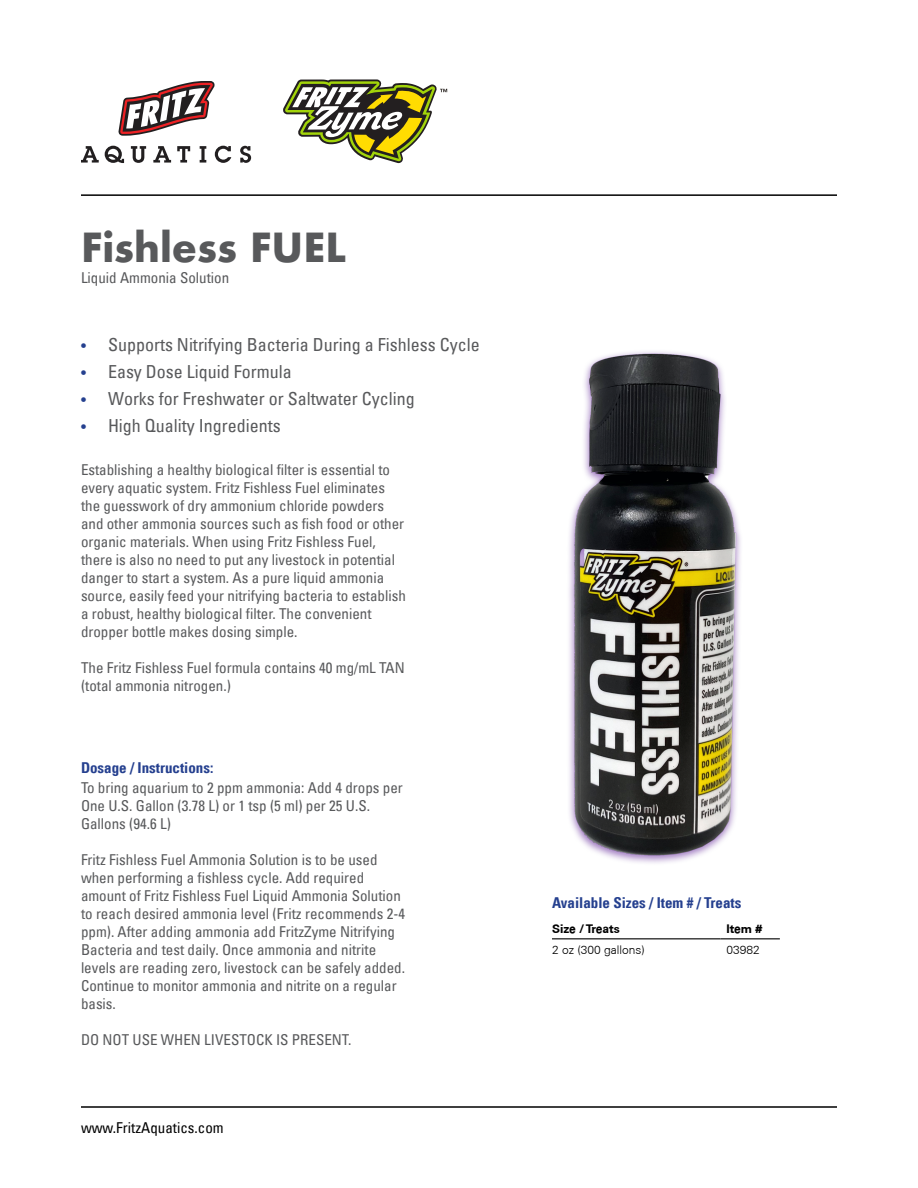
<style>
.page{position:relative;width:918px;height:1188px;background:#fff}
.page>*{position:absolute;margin:0;border:0;box-sizing:border-box;transform-origin:0 0}
.t1{font:700 39px "Futura";color:#58595b}
.t2{font:condensed 18px "Univers LT";color:#58595b}
.t3{font:condensed 15px/18px "Univers LT";color:#58595b}
.t4{font:700 condensed 15px "Univers LT";color:#25408f}
.t5{font:condensed 15px "Univers LT";color:#000}
.t6{font:300 12px "Univers CE";color:#000}
.t7{font:700 12px "Univers CE";color:#000}
.s1{font-size:15px;color:#25408f}
</style>
<div class="page">
<img style="left:569px;top:351px;width:172px;height:512px">
<hr style="left:81px;top:1106px;width:756px;height:2px;background:#000">
<hr style="left:81px;top:194px;width:756px;height:2px;background:#000">
<svg style="left:118px;top:81px;width:97px;height:55px"></svg>
<svg style="left:81px;top:146px;width:18px;height:17px"></svg>
<svg style="left:105px;top:146px;width:19px;height:17px"></svg>
<svg style="left:131px;top:146px;width:15px;height:17px"></svg>
<svg style="left:153px;top:146px;width:18px;height:17px"></svg>
<svg style="left:177px;top:146px;width:13px;height:17px"></svg>
<svg style="left:200px;top:146px;width:6px;height:17px"></svg>
<svg style="left:215px;top:146px;width:16px;height:17px"></svg>
<svg style="left:240px;top:146px;width:11px;height:17px"></svg>
<hr style="left:552px;top:938px;width:168px;height:1px;background:#000">
<hr style="left:720px;top:938px;width:60px;height:1px;background:#000">
<svg style="left:283px;top:79px;width:164px;height:84px"></svg>
<h1 class="t1" style="left:81px;top:220px;width:267px">Fishless FUEL</h1>
<p class="t3" style="left:81px;top:269px;width:150px">Liquid Ammonia Solution</p>
<p class="t2" style="left:81px;top:333px;width:400px"><span class="s1">•</span> Supports Nitrifying Bacteria During a Fishless Cycle</p>
<p class="t2" style="left:81px;top:360px;width:212px"><span class="s1">•</span> Easy Dose Liquid Formula</p>
<p class="t2" style="left:81px;top:387px;width:335px"><span class="s1">•</span> Works for Freshwater or Saltwater Cycling</p>
<p class="t2" style="left:81px;top:414px;width:201px"><span class="s1">•</span> High Quality Ingredients</p>
<p class="t3" style="left:81px;top:460px;width:326px">Establishing a healthy biological filter is essential to every aquatic system. Fritz Fishless Fuel eliminates the guesswork of dry ammonium chloride powders and other ammonia sources such as fish food or other organic materials. When using Fritz Fishless Fuel, there is also no need to put any livestock in potential danger to start a system. As a pure liquid ammonia source, easily feed your nitrifying bacteria to establish a robust, healthy biological filter. The convenient dropper bottle makes dosing simple.</p>
<p class="t3" style="left:81px;top:658px;width:325px">The Fritz Fishless Fuel formula contains 40 mg/mL TAN (total ammonia nitrogen.)</p>
<p class="t4" style="left:81px;top:758px;width:134px">Dosage / Instructions:</p>
<p class="t3" style="left:81px;top:778px;width:323px">To bring aquarium to 2 ppm ammonia: Add 4 drops per<br>One U.S. Gallon (3.78 L) or 1 tsp (5 ml) per 25 U.S.<br>Gallons (94.6 L)</p>
<p class="t3" style="left:81px;top:850px;width:326px">Fritz Fishless Fuel Ammonia Solution is to be used when performing a fishless cycle. Add required amount of Fritz Fishless Fuel Liquid Ammonia Solution to reach desired ammonia level (Fritz recommends 2-4 ppm). After adding ammonia add FritzZyme Nitrifying Bacteria and test daily. Once ammonia and nitrite levels are reading zero, livestock can be safely added.<br>Continue to monitor ammonia and nitrite on a regular basis.</p>
<p class="t3" style="left:81px;top:1030px;width:272px">DO NOT USE WHEN LIVESTOCK IS PRESENT.</p>
<p class="t5" style="left:81px;top:1118px;width:144px">www.FritzAquatics.com</p>
<p class="t4" style="left:552px;top:893px;width:191px">Available Sizes / Item # / Treats</p>
<p class="t7" style="left:552px;top:922px;width:69px">Size /Treats</p>
<p class="t7" style="left:726px;top:922px;width:37px">Item #</p>
<p class="t6" style="left:552px;top:943px;width:94px">2 oz (300 gallons)</p>
<p class="t6" style="left:726px;top:943px;width:35px">03982</p>
</div>
